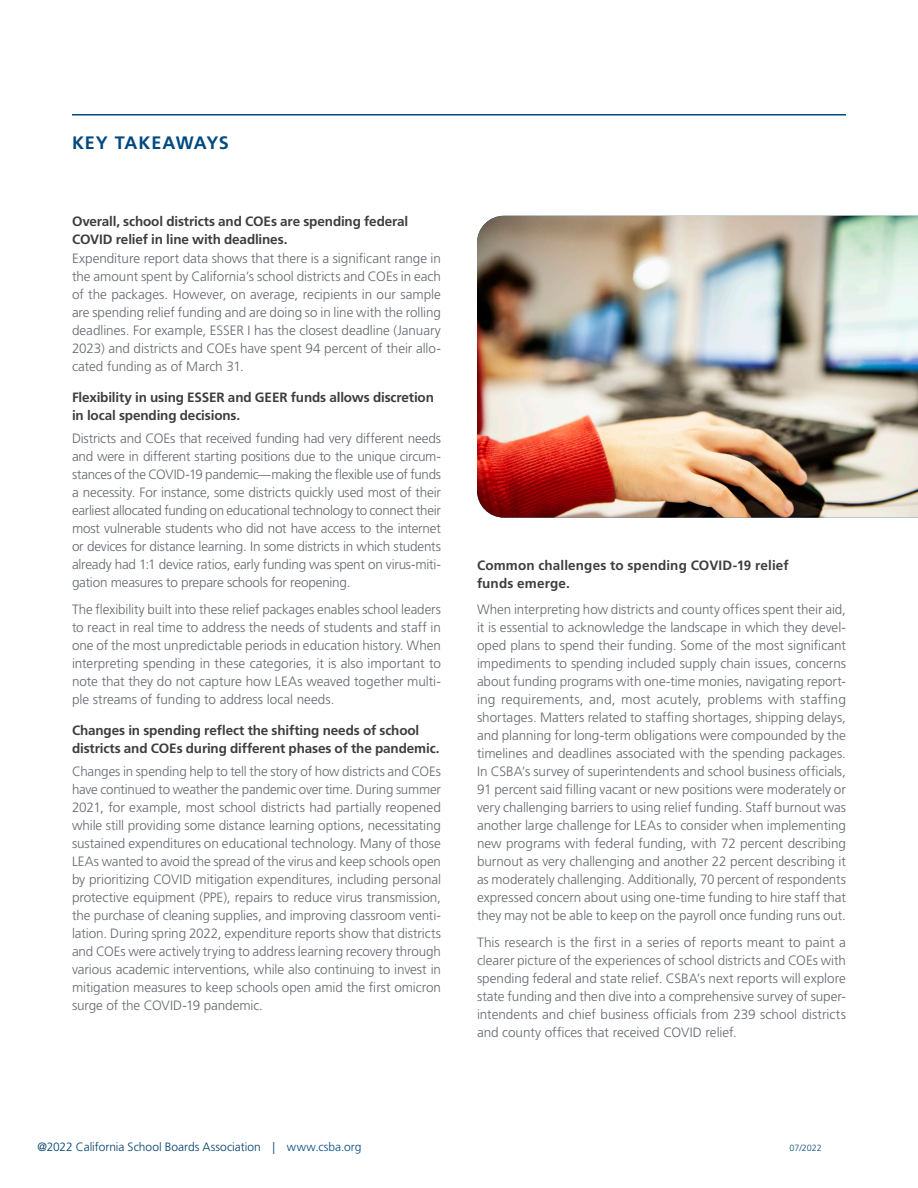
<style>
.page{position:relative;width:918px;height:1188px;background:#fff}
.page>*{position:absolute;margin:0;border:0;box-sizing:border-box;transform-origin:0 0}
.t1{font:700 18px "Frutiger LT Std";letter-spacing:.04em;color:#004981}
.Body_Justified_GREP{font:300 13.5px/18px "Frutiger LT Std";letter-spacing:-.005em;color:#64686f;text-align:justify}
.Subhead__LVL_2{font:700 13.5px/18px "Frutiger LT Std";letter-spacing:-.01em;color:#3e3e3f}
.Subhead__LVL_2-2{font:700 13.5px/18px "Frutiger LT Std";letter-spacing:.01em;color:#3e3e3f}
.t2{font:300 12px "Frutiger LT Std";color:#003d69}
.t3{font:300 9px "Frutiger LT Std";color:#004976}
.s1{color:#004981}
</style>
<div class="page">
<hr style="left:72px;top:114px;width:774px;height:2px;background:#004981">
<img style="left:477px;top:216px;width:441px;height:302px">
<p class="t1" style="left:72px;top:132px;width:158px">KEY TAKEAWAYS</p>
<p class="Subhead__LVL_2" style="left:72px;top:212px;width:338px">Overall, school districts and COEs are spending federal<br>COVID relief in line with deadlines.</p>
<p class="Body_Justified_GREP" style="left:72px;top:249px;width:371px">Expenditure report data shows that there is a significant range in the amount spent by California’s school districts and COEs in each of the packages. However, on average, recipients in our sample are spending relief funding and are doing so in line with the rolling deadlines. For example, ESSER I has the closest deadline (January 2023) and districts and COEs have spent 94 percent of their allo&shy;cated funding as of March 31.</p>
<p class="Subhead__LVL_2" style="left:72px;top:388px;width:364px">Flexibility in using ESSER and GEER funds allows discretion in local spending decisions.</p>
<p class="Body_Justified_GREP" style="left:72px;top:429px;width:371px">Districts and COEs that received funding had very different needs and were in different starting positions due to the unique circum&shy;stances of the COVID-19 pandemic—making the flexible use of funds a necessity. For instance, some districts quickly used most of their earliest allocated funding on educational technology to connect their most vulnerable students who did not have access to the internet or devices for distance learning. In some districts in which students already had 1:1 device ratios, early funding was spent on virus-miti&shy;gation measures to prepare schools for reopening.</p>
<p class="Body_Justified_GREP" style="left:72px;top:600px;width:371px">The flexibility built into these relief packages enables school leaders to react in real time to address the needs of students and staff in one of the most unpredictable periods in education history. When interpreting spending in these categories, it is also important to note that they do not capture how LEAs weaved together multi&shy;ple streams of funding to address local needs.</p>
<p class="Subhead__LVL_2" style="left:72px;top:721px;width:369px">Changes in spending reflect the shifting needs of school districts and COEs during different phases of the pandemic.</p>
<p class="Body_Justified_GREP" style="left:72px;top:762px;width:371px">Changes in spending help to tell the story of how districts and COEs have continued to weather the pandemic over time. During summer 2021, for example, most school districts had partially reopened while still providing some distance learning options, necessitating sustained expenditures on educational technology. Many of those LEAs wanted to avoid the spread of the virus and keep schools open by prioritizing COVID mitigation expenditures, including personal protective equipment (PPE), repairs to reduce virus transmission, the purchase of cleaning supplies, and improving classroom venti&shy;lation. During spring 2022, expenditure reports show that districts and COEs were actively trying to address learning recovery through various academic interventions, while also continuing to invest in mitigation measures to keep schools open amid the first omicron surge of the COVID-19 pandemic.</p>
<p class="Subhead__LVL_2-2" style="left:477px;top:557px;width:313px">Common challenges to spending COVID-19 relief funds emerge.</p>
<p class="Body_Justified_GREP" style="left:477px;top:600px;width:371px">When interpreting how districts and county offices spent their aid, it is essential to acknowledge the landscape in which they devel&shy;oped plans to spend their funding. Some of the most significant impediments to spending included supply chain issues, concerns about funding programs with one-time monies, navigating report&shy;ing requirements, and, most acutely, problems with staffing shortages. Matters related to staffing shortages, shipping delays, and planning for long-term obligations were compounded by the timelines and deadlines associated with the spending packages.<br>In CSBA’s survey of superintendents and school business officials, 91 percent said filling vacant or new positions were moderately or very challenging barriers to using relief funding. Staff burnout was another large challenge for LEAs to consider when implementing new programs with federal funding, with 72 percent describing burnout as very challenging and another 22 percent describing it as moderately challenging. Additionally, 70 percent of respondents expressed concern about using one-time funding to hire staff that they may not be able to keep on the payroll once funding runs out.</p>
<p class="Body_Justified_GREP" style="left:477px;top:933px;width:371px">This research is the first in a series of reports meant to paint a clearer picture of the experiences of school districts and COEs with spending federal and state relief. CSBA’s next reports will explore state funding and then dive into a comprehensive survey of super&shy;intendents and chief business officials from 239 school districts and county offices that received COVID relief.</p>
<p class="t2" style="left:38px;top:1140px;width:326px">@2022 California School Boards Association <span class="s1">| www.csba.org</span></p>
<p class="t3" style="left:789px;top:1143px;width:34px">07/2022</p>
</div>
